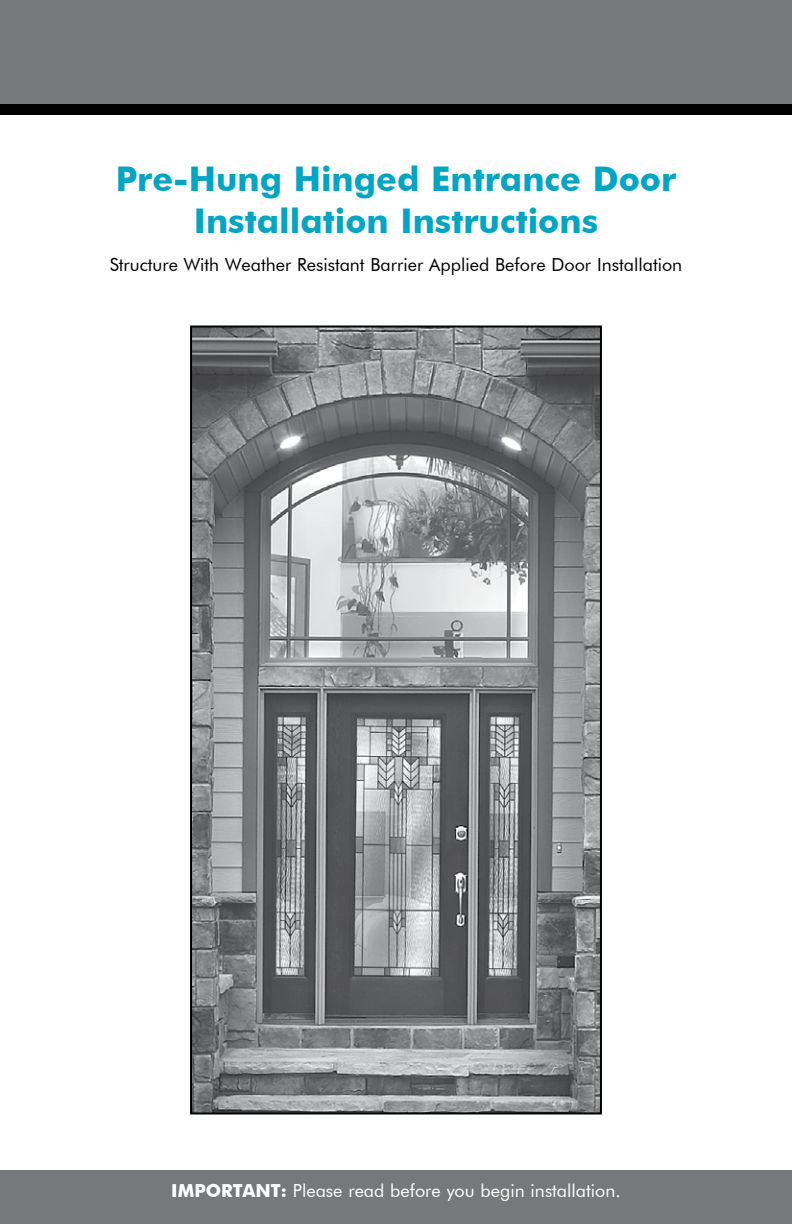
<style>
.page{position:relative;width:792px;height:1224px;background:#fff}
.page>*{position:absolute;margin:0;border:0;box-sizing:border-box;transform-origin:0 0}
.t1{font:700 34px/42px "Futura BT";color:#00a4c4;text-align:center}
.t2{font:18px "Futura BT";color:#000}
.t3{font:18px "Futura BT";color:#fff}
.s1{font-weight:700}
</style>
<div class="page">
<svg style="left:190px;top:325px;width:412px;height:790px"></svg>
<div style="left:0;top:0;width:792px;height:108px;background:#77787b"></div>
<div style="left:0;top:104px;width:792px;height:11px;background:#000"></div>
<div style="left:0;top:1170px;width:792px;height:54px;background:#77787b"></div>
<h1 class="t1" style="left:116px;top:158px;width:562px">Pre-Hung Hinged Entrance Door<br>Installation Instructions</h1>
<p class="t2" style="left:110px;top:254px;width:574px">Structure With Weather Resistant Barrier Applied Before Door Installation</p>
<p class="t3" style="left:171px;top:1179px;width:451px"><span class="s1">IMPORTANT:</span> Please read before you begin installation.</p>
</div>
